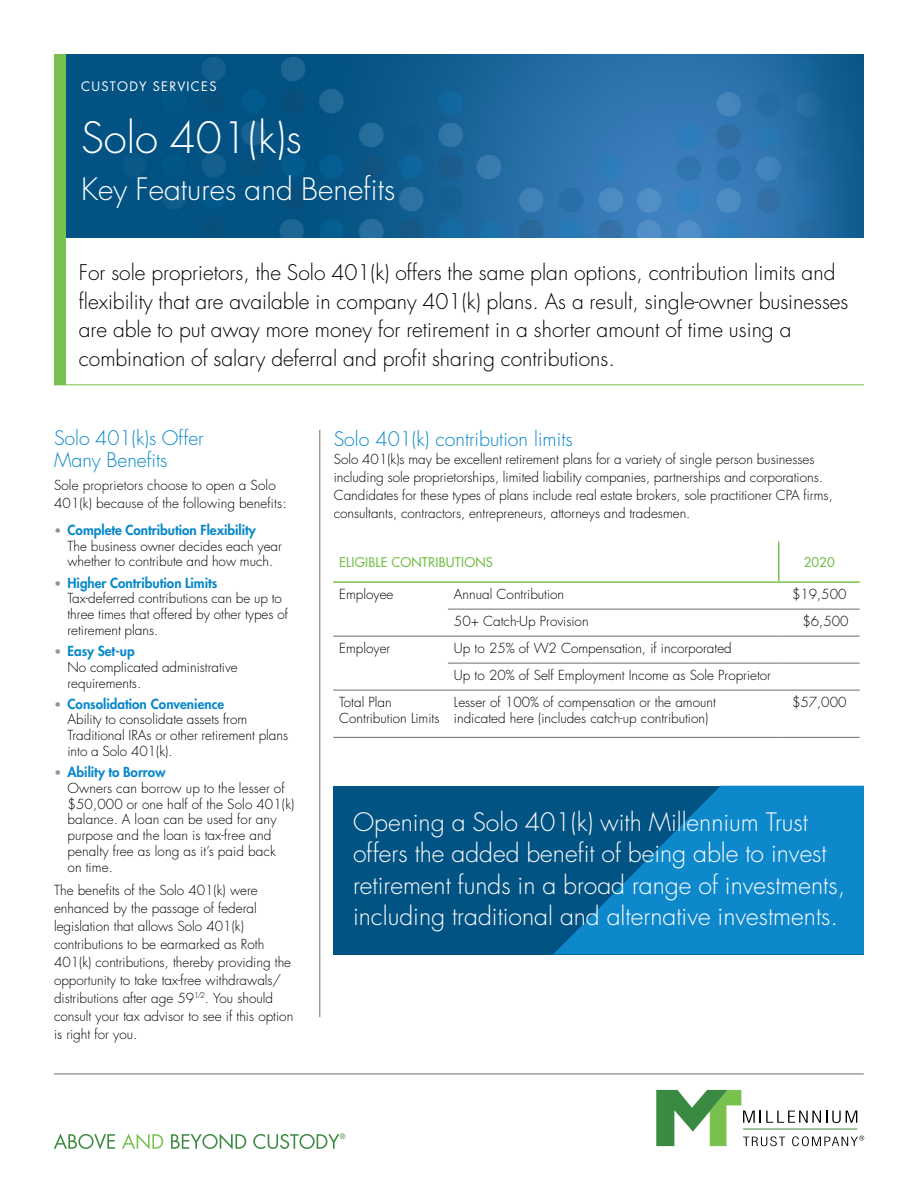
<style>
.page{position:relative;width:918px;height:1188px;background:#fff}
.page>*{position:absolute;margin:0;border:0;box-sizing:border-box;transform-origin:0 0}
.t1{font:300 42px "Futura Std";color:#fff}
.t2{font:300 30px "Futura Std";color:#fff}
.t3{font:300 24.75px/31.5px "Futura Std";color:#fff}
.t4{font:300 21px/28.5px "Futura Std";color:#000}
.t5{font:300 19.5px/22.5px "Futura Std";color:#0888ca}
.t6{font:300 13.5px/15.8px "Futura Std";color:#000}
.t7{font:500 13.2px "Futura Std";letter-spacing:.015em;color:#79c14e}
.t8{font:12.75px "Futura Std";letter-spacing:.1em;color:#fff}
.t9{font:7.2px "Futura LT";color:#3b8a41}
.s1{font-size:12px;color:#939598}
.s2{font-weight:800;color:#0888ca}
</style>
<div class="page">
<img style="left:66px;top:54px;width:798px;height:184px">
<hr style="left:54px;top:1074px;width:810px;height:1px;background:#6d6e71">
<svg style="left:54px;top:1134px;width:61px;height:16px"></svg>
<svg style="left:122px;top:1134px;width:41px;height:15px"></svg>
<svg style="left:171px;top:1134px;width:75px;height:15px"></svg>
<svg style="left:253px;top:1134px;width:86px;height:15px"></svg>
<svg style="left:656px;top:1090px;width:208px;height:56px"></svg>
<div style="left:54px;top:54px;width:12px;height:331px;background:#79c14e"></div>
<hr style="left:319px;top:430px;width:1px;height:587px;background:#6d6e71">
<hr style="left:54px;top:384px;width:810px;height:1px;background:#79c14e">
<hr style="left:333px;top:737px;width:115px;height:1px;background:#6d6e71">
<hr style="left:448px;top:737px;width:331px;height:1px;background:#6d6e71">
<hr style="left:779px;top:737px;width:81px;height:1px;background:#6d6e71">
<hr style="left:448px;top:609px;width:331px;height:1px;background:#6d6e71">
<hr style="left:779px;top:609px;width:81px;height:1px;background:#6d6e71">
<hr style="left:333px;top:636px;width:115px;height:1px;background:#6d6e71">
<hr style="left:448px;top:636px;width:331px;height:1px;background:#6d6e71">
<hr style="left:779px;top:636px;width:81px;height:1px;background:#6d6e71">
<hr style="left:448px;top:663px;width:331px;height:1px;background:#6d6e71">
<hr style="left:779px;top:663px;width:81px;height:1px;background:#6d6e71">
<hr style="left:333px;top:690px;width:115px;height:1px;background:#6d6e71">
<hr style="left:448px;top:690px;width:331px;height:1px;background:#6d6e71">
<hr style="left:779px;top:690px;width:81px;height:1px;background:#6d6e71">
<hr style="left:778px;top:542px;width:1px;height:39px;background:#79c14e">
<hr style="left:333px;top:581px;width:115px;height:2px;background:#79c14e">
<hr style="left:448px;top:581px;width:331px;height:2px;background:#79c14e">
<hr style="left:779px;top:581px;width:81px;height:2px;background:#79c14e">
<div style="left:334px;top:786px;width:530px;height:168px;background:#005383"></div>
<svg style="left:554px;top:786px;width:310px;height:168px;fill:#0d88ca"></svg>
<p class="t8" style="left:81px;top:78px;width:137px">CUSTODY SERVICES</p>
<h1 class="t1" style="left:81px;top:112px;width:222px">Solo 401(k)s</h1>
<h2 class="t2" style="left:81px;top:171px;width:316px">Key Features and Benefits</h2>
<p class="t4" style="left:79px;top:259px;width:771px">For sole proprietors, the Solo 401(k) offers the same plan options, contribution limits and flexibility that are available in company 401(k) plans. As a result, single-owner businesses are able to put away more money for retirement in a shorter amount of time using a combination of salary deferral and profit sharing contributions.</p>
<h3 class="t5" style="left:54px;top:427px;width:151px">Solo 401(k)s Offer<br>Many Benefits</h3>
<p class="t6" style="left:54px;top:477px;width:234px;line-height:18px">Sole proprietors choose to open a Solo<br>401(k) because of the following benefits:</p>
<p class="t6" style="left:68px;top:523px;width:216px;text-indent:-14px"><span class="s1">•</span> <span class="s2">Complete Contribution Flexibility<br></span>The business owner decides each year whether to contribute and how much.</p>
<p class="t6" style="left:68px;top:575px;width:222px;text-indent:-14px"><span class="s1">•</span> <span class="s2">Higher Contribution Limits<br></span>Tax-deferred contributions can be up to three times that offered by other types of retirement plans.</p>
<p class="t6" style="left:68px;top:644px;width:172px;text-indent:-14px"><span class="s1">•</span> <span class="s2">Easy Set-up<br></span>No complicated administrative requirements.</p>
<p class="t6" style="left:68px;top:696px;width:222px;text-indent:-14px"><span class="s1">•</span> <span class="s2">Consolidation Convenience<br></span>Ability to consolidate assets from<br>Traditional IRAs or other retirement plans into a Solo 401(k).</p>
<p class="t6" style="left:68px;top:765px;width:228px;text-indent:-14px"><span class="s1">•</span> <span class="s2">Ability to Borrow<br></span>Owners can borrow up to the lesser of $50,000 or one half of the Solo 401(k) balance. A loan can be used for any purpose and the loan is tax-free and penalty free as long as it’s paid back<br>on time.</p>
<p class="t6" style="left:54px;top:881px;width:241px;line-height:18px">The benefits of the Solo 401(k) were enhanced by the passage of federal legislation that allows Solo 401(k) contributions to be earmarked as Roth 401(k) contributions, thereby providing the opportunity to take tax-free withdrawals/ distributions after age 59<sup>1⁄2</sup>. You should consult your tax advisor to see if this option is right for you.</p>
<h3 class="t5" style="left:334px;top:428px;width:241px">Solo 401(k) contribution limits</h3>
<p class="t6" style="left:334px;top:450px;width:501px;line-height:18px">Solo 401(k)s may be excellent retirement plans for a variety of single person businesses including sole proprietorships, limited liability companies, partnerships and corporations.<br>Candidates for these types of plans include real estate brokers, sole practitioner CPA firms, consultants, contractors, entrepreneurs, attorneys and tradesmen.</p>
<p class="t7" style="left:339px;top:554px;width:155px">ELIGIBLE CONTRIBUTIONS</p>
<p class="t7" style="left:804px;top:554px;width:32px">2020</p>
<p class="t6" style="left:339px;top:587px;width:56px">Employee</p>
<p class="t6" style="left:454px;top:587px;width:112px">Annual Contribution</p>
<p class="t6" style="left:792px;top:587px;width:56px">$19,500</p>
<p class="t6" style="left:454px;top:614px;width:136px">50+ Catch-Up Provision</p>
<p class="t6" style="left:802px;top:614px;width:48px">$6,500</p>
<p class="t6" style="left:339px;top:641px;width:53px">Employer</p>
<p class="t6" style="left:454px;top:635px;width:319px;line-height:27px">Up to 25% of W2 Compensation, if incorporated<br>Up to 20% of Self Employment Income as Sole Proprietor</p>
<p class="t6" style="left:339px;top:695px;width:102px">Total Plan<br>Contribution Limits</p>
<p class="t6" style="left:454px;top:695px;width:263px">Lesser of 100% of compensation or the amount indicated here (includes catch-up contribution)</p>
<p class="t6" style="left:792px;top:695px;width:56px">$57,000</p>
<h3 class="t3" style="left:353px;top:807px;width:494px">Opening a Solo 401(k) with Millennium Trust offers the added benefit of being able to invest retirement funds in a broad range of investments, including traditional and alternative investments.</h3>
<p class="t9" style="left:340px;top:1132px;width:7px">®</p>
</div>
